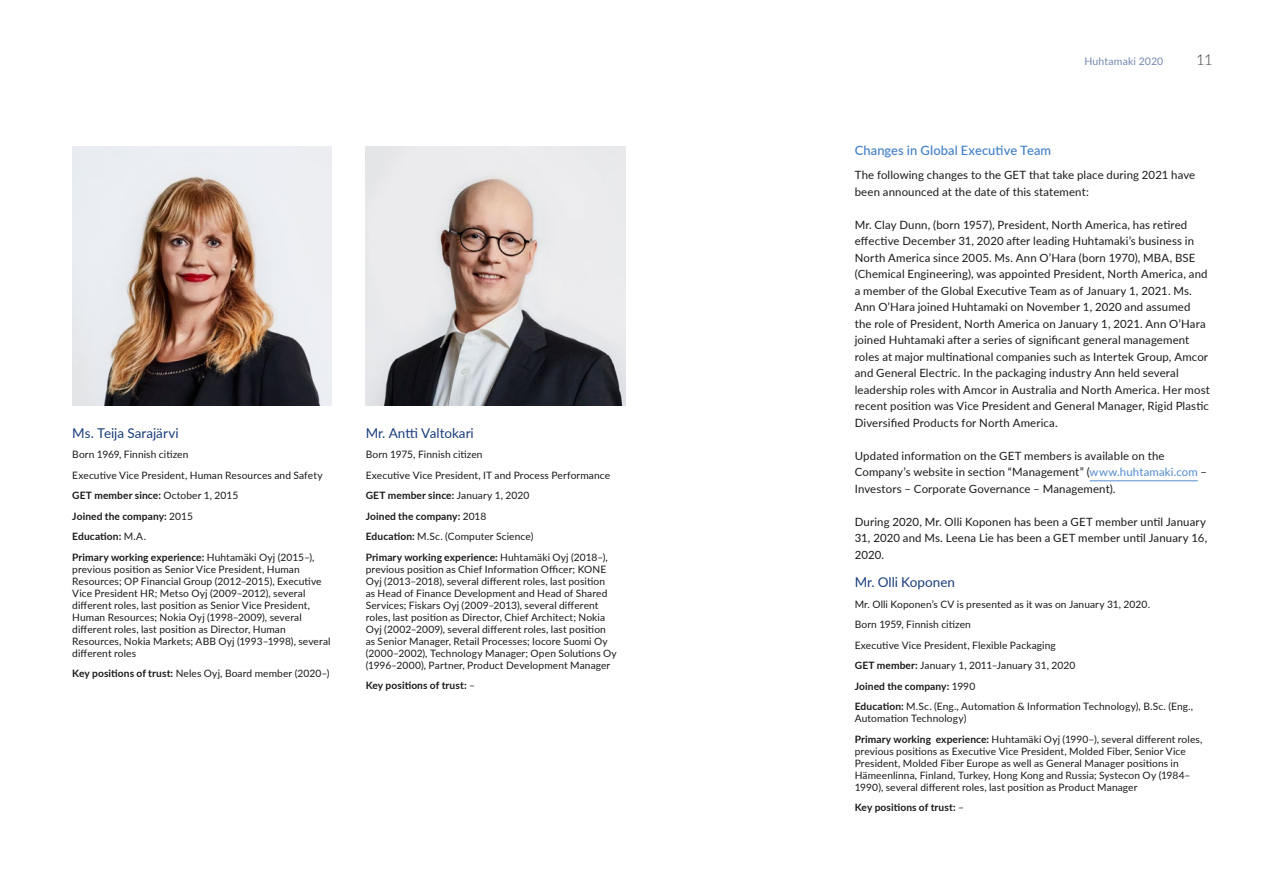
<style>
.page{position:relative;width:1263px;height:893px;background:#fff}
.page>*{position:absolute;margin:0;border:0;box-sizing:border-box;transform-origin:0 0}
.t1{font:300 15px "Lato";color:#3c3c3b}
.t2{font:13.5px "Lato";color:#1a3d7c}
.t3{font:500 12.9px "Lato";letter-spacing:.01em;color:#407ec9}
.t4{font:11.4px/16.5px "Lato";letter-spacing:.01em;color:#1a1a1a}
.t5{font:10.5px "Lato";letter-spacing:.015em;color:#7389af}
.t6{font:10.2px/12px "Lato";letter-spacing:.01em;color:#1a1a1a}
.t7{font:700 10.2px "Lato";letter-spacing:.01em;color:#1a1a1a}
.s1{font-weight:700}
.s2{font-weight:400}
.s3{color:#538bce}
</style>
<div class="page">
<img style="left:72px;top:146px;width:260px;height:260px">
<img style="left:366px;top:146px;width:259px;height:260px">
<hr style="left:1090px;top:481px;width:108px;height:1px;background:#538bce">
<h2 class="t2" style="left:72px;top:423px;width:108px">Ms. Teija Sarajärvi</h2>
<p class="t6" style="left:72px;top:444px;width:252px;line-height:20.5px">Born 1969, Finnish citizen<br>Executive Vice President, Human Resources and Safety <span class="s1">GET member since:</span> October 1, 2015<br><span class="s1">Joined the company:</span> 2015<br><span class="s1">Education:</span> M.A.<br><span class="s1">Primary working experience:</span> Huhtamäki Oyj (2015–),</p>
<p class="t6" style="left:72px;top:563px;width:260px">previous position as Senior Vice President, Human Resources; OP Financial Group (2012–2015), Executive Vice President HR; Metso Oyj (2009–2012), several different roles, last position as Senior Vice President, Human Resources; Nokia Oyj (1998–2009), several different roles, last position as Director, Human Resources, Nokia Markets; ABB Oyj (1993–1998), several different roles</p>
<p class="t6" style="left:72px;top:667px;width:259px"><span class="s1">Key positions of trust:</span> Neles Oyj, Board member (2020–)</p>
<h2 class="t2" style="left:366px;top:423px;width:110px">Mr. Antti Valtokari</h2>
<p class="t6" style="left:366px;top:444px;width:246px;line-height:20.5px">Born 1975, Finnish citizen<br>Executive Vice President, IT and Process Performance <span class="s1">GET member since:</span> January 1, 2020<br><span class="s1">Joined the company:</span> 2018<br><span class="s1">Education:</span> M.Sc. (Computer Science)<br><span class="s1">Primary working experience:</span> Huhtamäki Oyj (2018–),</p>
<p class="t6" style="left:366px;top:563px;width:253px">previous position as Chief Information Officer; KONE Oyj (2013–2018), several different roles, last position as Head of Finance Development and Head of Shared Services; Fiskars Oyj (2009–2013), several different roles, last position as Director, Chief Architect; Nokia Oyj (2002–2009), several different roles, last position as Senior Manager, Retail Processes; Iocore Suomi Oy (2000–2002), Technology Manager; Open Solutions Oy (1996–2000), Partner, Product Development Manager</p>
<p class="t7" style="left:366px;top:678px;width:111px">Key positions of trust: <span class="s2">–</span></p>
<p class="t5" style="left:1084px;top:53px;width:81px">Huhtamaki 2020</p>
<h1 class="t1" style="left:1196px;top:49px;width:18px">11</h1>
<p class="t3" style="left:855px;top:141px;width:198px">Changes in Global Executive Team</p>
<p class="t4" style="left:855px;top:166px;width:342px">The following changes to the GET that take place during 2021 have been announced at the date of this statement:</p>
<p class="t4" style="left:855px;top:216px;width:357px">Mr. Clay Dunn, (born 1957), President, North America, has retired effective December 31, 2020 after leading Huhtamaki’s business in North America since 2005. Ms. Ann O’Hara (born 1970), MBA, BSE (Chemical Engineering), was appointed President, North America, and a member of the Global Executive Team as of January 1, 2021. Ms.<br>Ann O’Hara joined Huhtamaki on November 1, 2020 and assumed the role of President, North America on January 1, 2021. Ann O’Hara joined Huhtamaki after a series of significant general management roles at major multinational companies such as Intertek Group, Amcor and General Electric. In the packaging industry Ann held several leadership roles with Amcor in Australia and North America. Her most recent position was Vice President and General Manager, Rigid Plastic Diversified Products for North America.</p>
<p class="t4" style="left:855px;top:447px;width:354px">Updated information on the GET members is available on the<br>Company’s website in section “Management” (<span class="s3">www.huhtamaki.com</span> –<br>Investors – Corporate Governance – Management).</p>
<p class="t4" style="left:855px;top:513px;width:354px;text-align:justify">During 2020, Mr. Olli Koponen has been a GET member until January 31, 2020 and Ms. Leena Lie has been a GET member until January 16, 2020.</p>
<h2 class="t2" style="left:855px;top:572px;width:102px">Mr. Olli Koponen</h2>
<p class="t6" style="left:855px;top:593px;width:340px;line-height:20.5px">Mr. Olli Koponen’s CV is presented as it was on January 31, 2020.<br>Born 1959, Finnish citizen<br>Executive Vice President, Flexible Packaging<br><span class="s1">GET member:</span> January 1, 2011–January 31, 2020<br><span class="s1">Joined the company:</span> 1990<br><span class="s1">Education:</span> M.Sc. (Eng., Automation &amp; Information Technology), B.Sc. (Eng.,</p>
<p class="t6" style="left:855px;top:708px;width:349px;line-height:20.5px">Automation Technology)<br><span class="s1">Primary working experience:</span> Huhtamäki Oyj (1990–), several different roles,</p>
<p class="t6" style="left:855px;top:744px;width:337px">previous positions as Executive Vice President, Molded Fiber, Senior Vice President, Molded Fiber Europe as well as General Manager positions in Hämeenlinna, Finland, Turkey, Hong Kong and Russia; Systecon Oy (1984– 1990), several different roles, last position as Product Manager</p>
<p class="t7" style="left:855px;top:800px;width:111px">Key positions of trust: <span class="s2">–</span></p>
</div>
